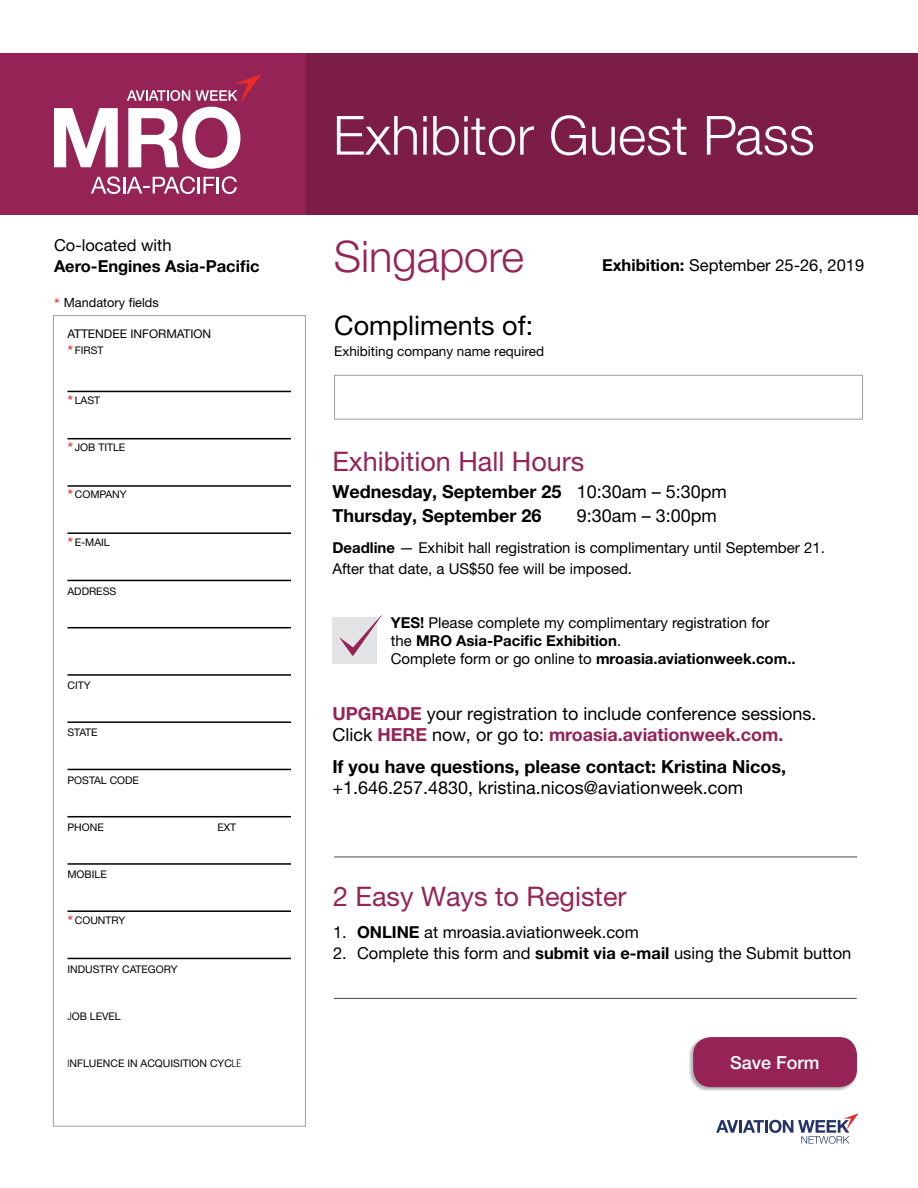
<style>
.page{position:relative;width:918px;height:1188px;background:#fff}
.page>*{position:absolute;margin:0;border:0;box-sizing:border-box;transform-origin:0 0}
.t1{font:300 54px "Helvetica Neue LT Std";color:#fff}
.t2{font:300 43.5px "Helvetica Neue LT Std";color:#962356}
.t3{font:27px "Helvetica Neue LT Std";color:#962356}
.t4{font:27px "Helvetica Neue LT Std";color:#000}
.t5{font:18px/21px "Helvetica Neue LT Std";color:#000}
.t6{font:700 18px/24px "Helvetica Neue LT Std";color:#000}
.t7{font:500 18px "Helvetica Neue LT Std";color:#fff}
.t8{font:16.5px "Helvetica Neue LT Std";color:#000}
.t9{font:700 16.5px "Helvetica Neue LT Std";color:#000}
.t10{font:15px/18px "Helvetica Neue LT Std";color:#000}
.t11{font:13.5px "Helvetica Neue LT Std";color:#000}
.t12{font:12.75px "Helvetica Neue LT Std";color:#000}
.t13{font:12px "Helvetica Neue LT Std";color:#000}
.t14{font:10.5px "Helvetica Neue LT Std";color:#000}
.s1{font-size:16.5px;color:#e82c2a}
.s2{font-weight:300;font-stretch:condensed}
.s3{font-weight:700}
.s4{font-weight:400}
.s5{font-weight:700;color:#962356}
</style>
<div class="page">
<div style="left:334px;top:375px;width:529px;height:45px;border:1px solid #a7a9ac"></div>
<svg style="left:716px;top:1113px;width:143px;height:31px"></svg>
<div style="left:332px;top:617px;width:45px;height:46px;background:#e2e3e4"></div>
<hr style="left:334px;top:856px;width:523px;height:2px;background:#58595b">
<hr style="left:334px;top:998px;width:523px;height:1px;background:#58595b">
<div style="left:689px;top:1037px;width:168px;height:54px;background:#000;opacity:.31"></div>
<div style="left:693px;top:1037px;width:164px;height:50px;background:#962356;border-radius:18px"></div>
<svg style="left:340px;top:615px;width:42px;height:41px"></svg>
<div style="left:0;top:53px;width:918px;height:162px;background:#962356"></div>
<div style="left:307px;top:53px;width:611px;height:162px;background:#7c1d48"></div>
<svg style="left:54px;top:108px;width:64px;height:59px"></svg>
<svg style="left:91px;top:176px;width:146px;height:18px"></svg>
<svg style="left:127px;top:74px;width:134px;height:95px"></svg>
<hr style="left:68px;top:391px;width:223px;height:1px;background:#000">
<hr style="left:68px;top:438px;width:223px;height:1px;background:#000">
<hr style="left:68px;top:485px;width:223px;height:2px;background:#000">
<hr style="left:68px;top:532px;width:223px;height:2px;background:#000">
<hr style="left:68px;top:580px;width:223px;height:1px;background:#000">
<hr style="left:68px;top:627px;width:223px;height:1px;background:#000">
<hr style="left:68px;top:674px;width:223px;height:2px;background:#000">
<hr style="left:68px;top:721px;width:223px;height:2px;background:#000">
<hr style="left:68px;top:769px;width:223px;height:1px;background:#000">
<hr style="left:68px;top:816px;width:223px;height:1px;background:#000">
<hr style="left:68px;top:863px;width:223px;height:2px;background:#000">
<hr style="left:68px;top:910px;width:223px;height:2px;background:#000">
<hr style="left:68px;top:958px;width:223px;height:1px;background:#000">
<div style="left:53px;top:315px;width:253px;height:812px;border:1px solid #a7a9ac"></div>
<p class="t8" style="left:54px;top:235px;width:119px">Co-located with</p>
<p class="t9" style="left:54px;top:256px;width:207px">Aero-Engines Asia-Pacific</p>
<p class="t12" style="left:54px;top:294px;width:106px"><span class="s1">*</span> Mandatory fields</p>
<p class="t13" style="left:68px;top:327px;width:145px">ATTENDEE INFORMATION</p>
<p class="t14" style="left:68px;top:344px;width:38px"><span class="s1">*</span>FIRST</p>
<p class="t14" style="left:68px;top:394px;width:34px"><span class="s1">*</span> LAST</p>
<p class="t14" style="left:68px;top:441px;width:59px"><span class="s1">*</span> JOB TITLE</p>
<p class="t14" style="left:68px;top:488px;width:61px"><span class="s1">*</span>COMPANY</p>
<p class="t14" style="left:68px;top:536px;width:44px"><span class="s1">*</span>E-MAIL</p>
<p class="t14" style="left:67px;top:585px;width:50px">ADDRESS</p>
<p class="t14" style="left:67px;top:679px;width:25px">CITY</p>
<p class="t14" style="left:67px;top:726px;width:32px">STATE</p>
<p class="t14" style="left:67px;top:774px;width:73px">POSTAL CODE</p>
<p class="t14" style="left:67px;top:821px;width:38px">PHONE</p>
<p class="t14" style="left:67px;top:868px;width:41px">MOBILE</p>
<p class="t14" style="left:68px;top:914px;width:59px"><span class="s1">*</span>COUNTRY</p>
<p class="t14" style="left:217px;top:821px;width:20px">EXT</p>
<p class="t14" style="left:67px;top:963px;width:112px">INDUSTRY CATEGORY</p>
<p class="t14" style="left:67px;top:1010px;width:55px"><span class="s2">J</span>OB LEVEL</p>
<p class="t14" style="left:67px;top:1057px;width:175px"><span class="s2">I</span>NFLUENCE IN ACQUISITION CYC<span class="s2">LE</span></p>
<h1 class="t1" style="left:333px;top:102px;width:483px">Exhibitor Guest Pass</h1>
<h2 class="t2" style="left:334px;top:229px;width:192px">Singapore</h2>
<h3 class="t4" style="left:334px;top:309px;width:201px">Compliments of:</h3>
<p class="t11" style="left:334px;top:343px;width:212px">Exhibiting company name required</p>
<p class="t8" style="left:602px;top:255px;width:264px"><span class="s3">Exhibition:</span> September 25-26, 2019</p>
<h3 class="t3" style="left:332px;top:445px;width:253px">Exhibition Hall Hours</h3>
<p class="t6" style="left:332px;top:479px;width:396px">Wednesday, September 25 <span class="s4">10:30am – 5:30pm<br></span>Thursday, September 26</p>
<p class="t5" style="left:577px;top:505px;width:142px">9:30am – 3:00pm</p>
<p class="t10" style="left:332px;top:537px;width:494px;line-height:21px"><span class="s3">Deadline</span> — Exhibit hall registration is complimentary until September 21.<br>After that date, a US$50 fee will be imposed.</p>
<p class="t10" style="left:391px;top:613px;width:406px"><span class="s3">YES!</span> Please complete my complimentary registration for<br>the <span class="s3">MRO Asia-Pacific Exhibition</span>.<br>Complete form or go online to <span class="s3">mroasia.aviationweek.com..</span></p>
<p class="t5" style="left:332px;top:703px;width:486px"><span class="s5">UPGRADE</span> your registration to include conference sessions.<br>Click <span class="s5">HERE</span> now, or go to: <span class="s5">mroasia.aviationweek.com.</span></p>
<p class="t6" style="left:332px;top:754px;width:455px">If you have questions, please contact: Kristina Nicos,</p>
<p class="t5" style="left:332px;top:777px;width:412px">+1.646.257.4830, kristina.nicos@aviationweek.com</p>
<h3 class="t3" style="left:333px;top:881px;width:295px">2 Easy Ways to Register</h3>
<p class="t8" style="left:333px;top:922px;width:307px">1. <span class="s3">ONLINE</span> at mroasia.aviationweek.com</p>
<p class="t8" style="left:333px;top:943px;width:520px">2. Complete this form and <span class="s3">submit via e-mail</span> using the Submit button</p>
<p class="t7" style="left:730px;top:1051px;width:91px">Save Form</p>
</div>
